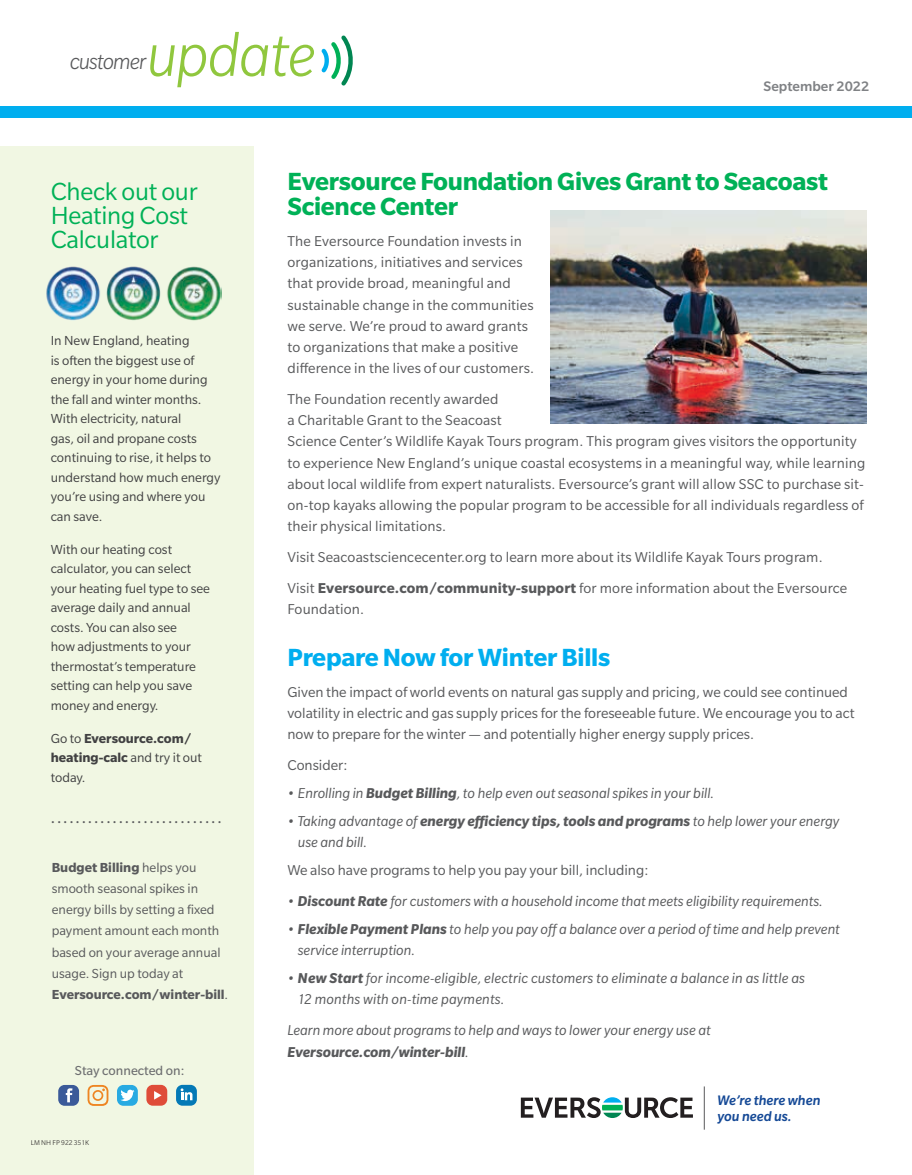
<style>
.page{position:relative;width:912px;height:1175px;background:#fff}
.page>*{position:absolute;margin:0;border:0;box-sizing:border-box;transform-origin:0 0}
.t1{font:italic 300 67.05px "Slate Pro";letter-spacing:-.02em;color:#90c73e}
.t2{font:700 27px/25.5px "Slate Pro";letter-spacing:-.01em;color:#00b157}
.t3{font:27px/24px "Slate Pro";letter-spacing:-.01em;color:#00b157}
.t4{font:700 27px "Slate Pro";letter-spacing:-.01em;color:#00aeef}
.t5{font:italic 300 24.15px "Slate Pro";letter-spacing:-.04em;color:#58595b}
.t6{font:19.5px "Slate Pro";color:#58595b}
.t7{font:15.6px/21.1px "Slate Pro";letter-spacing:.01em;color:#58595b}
.t8{font:italic 15.6px/21.1px "Slate Pro";color:#58595b}
.t9{font:italic 500 15px/16.5px "Slate Pro";color:#154996}
.t10{font:500 15px "Slate Pro";color:#808285}
.t11{font:14.25px/19.5px "Slate Pro";color:#414142}
.t12{font:14.25px/21.1px "Slate Pro";color:#58595b}
.t13{font:700 14.25px/19.5px "Slate Pro";color:#414142}
.t14{font:14.1px "Slate Pro";color:#6e6f71}
.t15{font:300 7.5px "Slate Pro";color:#231f20}
.s1{font-weight:400}
.s2{font-weight:700}
</style>
<div class="page">
<div style="left:0;top:147px;width:254px;height:1027px;background:#f1f7e3"></div>
<svg style="left:321px;top:35px;width:32px;height:51px"></svg>
<div style="left:0;top:106px;width:911px;height:11px;background:#00aeef"></div>
<svg style="left:520px;top:1097px;width:172px;height:21px"></svg>
<hr style="left:703px;top:1086px;width:1px;height:43px;background:#58595b">
<div style="left:117px;top:1084px;width:21px;height:21px;background:#28aae2;border-radius:6px"></div>
<svg style="left:120px;top:1089px;width:14px;height:12px"></svg>
<div style="left:58px;top:1084px;width:21px;height:21px;background:#3b5a99;border-radius:6px"></div>
<svg style="left:66px;top:1088px;width:6px;height:14px"></svg>
<svg style="left:87px;top:1085px;width:21px;height:20px"></svg>
<div style="left:146px;top:1084px;width:21px;height:21px;background:#df4c39;border-radius:6px"></div>
<svg style="left:154px;top:1091px;width:7px;height:8px"></svg>
<div style="left:176px;top:1084px;width:21px;height:21px;background:#0479b6;border-radius:6px"></div>
<svg style="left:180px;top:1088px;width:12px;height:12px"></svg>
<img style="left:550px;top:210px;width:316px;height:214px">
<img style="left:46px;top:266px;width:175px;height:54px">
<h1 class="t1" style="left:146px;top:20px;width:171px">update</h1>
<h3 class="t5" style="left:70px;top:49px;width:78px">customer</h3>
<p class="t10" style="left:763px;top:78px;width:107px">September 2022</p>
<h2 class="t3" style="left:51px;top:179px;width:148px">Check out our<br>Heating Cost<br>Calculator</h2>
<p class="t11" style="left:51px;top:331px;width:171px">In New England, heating<br>is often the biggest use of energy in your home during the fall and winter months.<br>With electricity, natural<br>gas, oil and propane costs continuing to rise, it helps to understand how much energy you’re using and where you can save.</p>
<p class="t11" style="left:51px;top:539px;width:161px">With our heating cost calculator, you can select your heating fuel type to see average daily and annual costs. You can also see<br>how adjustments to your thermostat’s temperature setting can help you save money and energy.</p>
<p class="t13" style="left:51px;top:728px;width:153px"><span class="s1">Go to</span> Eversource.com/ heating-calc <span class="s1">and try it out today.</span></p>
<p class="t6" style="left:51px;top:807px;width:173px">............................</p>
<p class="t12" style="left:52px;top:856px;width:178px"><span class="s2">Budget Billing</span> helps you smooth seasonal spikes in energy bills by setting a fixed payment amount each month based on your average annual usage. Sign up today at<br><span class="s2">Eversource.com/winter-bill</span>.</p>
<p class="t14" style="left:75px;top:1063px;width:111px">Stay connected on:</p>
<p class="t15" style="left:31px;top:1138px;width:60px">LM NH FP 922 351K</p>
<h2 class="t2" style="left:287px;top:168px;width:541px">Eversource Foundation Gives Grant to Seacoast<br>Science Center</h2>
<p class="t7" style="left:287px;top:230px;width:248px">The Eversource Foundation invests in organizations, initiatives and services that provide broad, meaningful and sustainable change in the communities we serve. We’re proud to award grants to organizations that make a positive difference in the lives of our customers.</p>
<p class="t7" style="left:287px;top:388px;width:579px">The Foundation recently awarded<br>a Charitable Grant to the Seacoast<br>Science Center’s Wildlife Kayak Tours program. This program gives visitors the opportunity to experience New England’s unique coastal ecosystems in a meaningful way, while learning about local wildlife from expert naturalists. Eversource’s grant will allow SSC to purchase sit&shy;on-top kayaks allowing the popular program to be accessible for all individuals regardless of their physical limitations.</p>
<p class="t7" style="left:287px;top:541px;width:561px;line-height:30.9px">Visit Seacoastsciencecenter.org to learn more about its Wildlife Kayak Tours program.<br>Visit <span class="s2">Eversource.com/community-support</span> for more information about the Eversource</p>
<p class="t7" style="left:287px;top:598px;width:78px">Foundation.</p>
<h2 class="t4" style="left:287px;top:642px;width:324px">Prepare Now for Winter Bills</h2>
<p class="t7" style="left:287px;top:681px;width:568px">Given the impact of world events on natural gas supply and pricing, we could see continued volatility in electric and gas supply prices for the foreseeable future. We encourage you to act now to prepare for the winter — and potentially higher energy supply prices.</p>
<p class="t7" style="left:287px;top:754px;width:62px">Consider:</p>
<p class="t8" style="left:287px;top:782px;width:428px">• Enrolling in <span class="s2">Budget Billing</span>, to help even out seasonal spikes in your bill.</p>
<p class="t8" style="left:298px;top:810px;width:543px;text-indent:-11px">• Taking advantage of <span class="s2">energy efficiency tips, tools and programs</span> to help lower your energy use and bill.</p>
<p class="t7" style="left:287px;top:859px;width:362px">We also have programs to help you pay your bill, including:</p>
<p class="t8" style="left:287px;top:890px;width:536px">• <span class="s2">Discount Rate</span> for customers with a household income that meets eligibility requirements.</p>
<p class="t8" style="left:298px;top:918px;width:543px;text-indent:-11px">• <span class="s2">Flexible Payment Plans</span> to help you pay off a balance over a period of time and help prevent service interruption.</p>
<p class="t8" style="left:298px;top:967px;width:508px;text-indent:-11px">• <span class="s2">New Start</span> for income-eligible, electric customers to eliminate a balance in as little as<br>12 months with on-time payments.</p>
<p class="t8" style="left:287px;top:1019px;width:425px">Learn more about programs to help and ways to lower your energy use at<br><span class="s2">Eversource.com/winter-bill</span>.</p>
<p class="t9" style="left:717px;top:1091px;width:104px">We’re there when you need us.</p>
</div>
